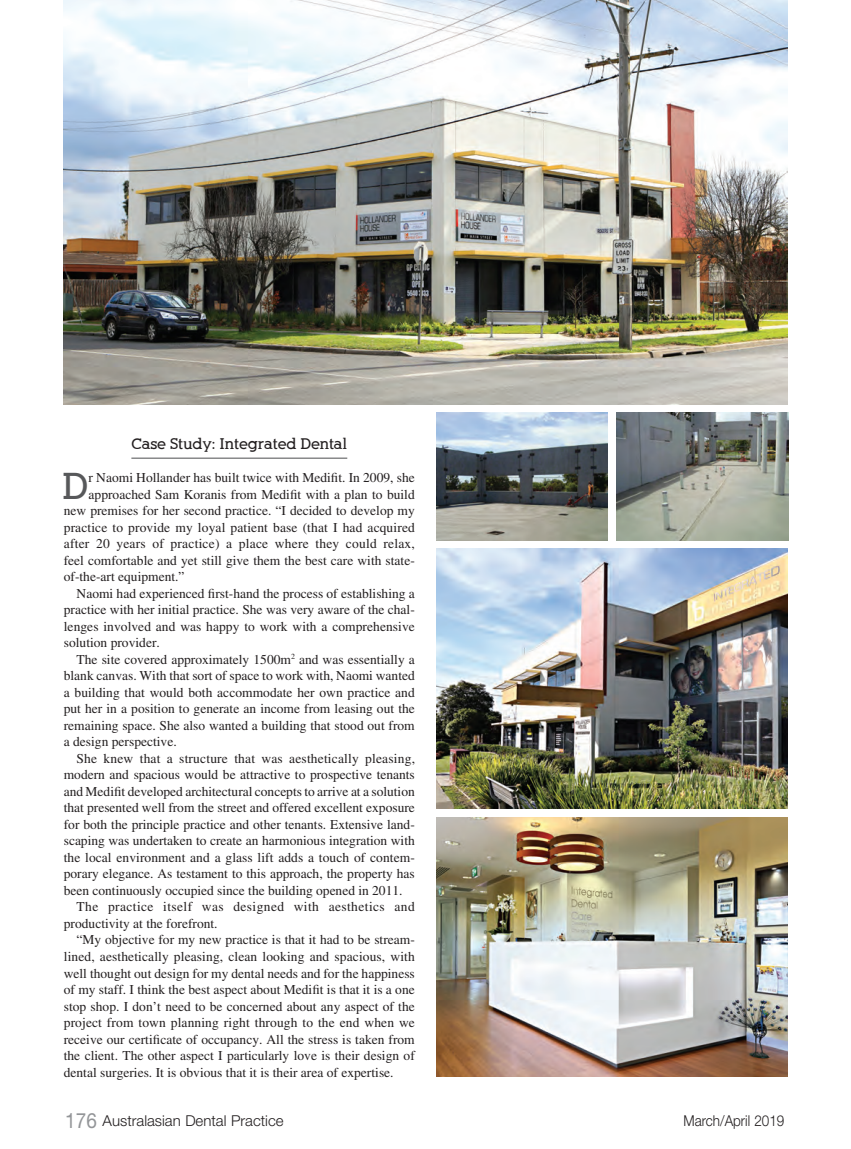
<style>
.page{position:relative;width:851px;height:1149px;background:#fff}
.page>*{position:absolute;margin:0;border:0;box-sizing:border-box;transform-origin:0 0}
.t1{font:700 36.6px "Alexandria FLF";color:#57585a}
.t2{font:300 15px "Helvetica Neue";color:#231f20}
.t3{font:700 15px "Alexandria FLF";color:#231f20}
.t4{font:300 15px "Helvetica Neue";color:#231f20;scale:.9 1}
.t5{font:13.5px "Times";color:#231f20}
.t6{font:13.5px "Times";letter-spacing:.03em;color:#231f20}
.s1{font-weight:400;font-size:21px;color:#939598}
</style>
<div class="page">
<hr style="left:131px;top:457px;width:216px;height:1px;background:#57585a">
<img style="left:64px;top:0;width:723px;height:404px">
<img style="left:436px;top:549px;width:351px;height:259px">
<img style="left:436px;top:817px;width:351px;height:259px">
<img style="left:436px;top:412px;width:171px;height:128px">
<img style="left:617px;top:412px;width:171px;height:128px">
<p class="t3" style="left:131px;top:436px;width:217px">Case Study: Integrated Dental</p>
<h1 class="t1" style="left:62px;top:466px;width:28px">D</h1>
<p class="t5" style="left:89px;top:472px;width:327px">r Naomi Hollander has built twice with Medifit. In 2009, she</p>
<p class="t5" style="left:89px;top:489px;width:327px">approached Sam Koranis from Medifit with a plan to build</p>
<p class="t5" style="left:64px;top:505px;width:352px">new premises for her second practice. “I decided to develop my</p>
<p class="t5" style="left:64px;top:522px;width:352px">practice to provide my loyal patient base (that I had acquired</p>
<p class="t5" style="left:64px;top:538px;width:352px">after 20 years of practice) a place where they could relax,</p>
<p class="t5" style="left:64px;top:555px;width:352px">feel comfortable and yet still give them the best care with state-</p>
<p class="t5" style="left:64px;top:571px;width:122px">of-the-art equipment.”</p>
<p class="t5" style="left:77px;top:588px;width:340px">Naomi had experienced first-hand the process of establishing a</p>
<p class="t5" style="left:64px;top:604px;width:352px">practice with her initial practice. She was very aware of the chal-</p>
<p class="t5" style="left:64px;top:621px;width:352px">lenges involved and was happy to work with a comprehensive</p>
<p class="t5" style="left:64px;top:637px;width:97px">solution provider.</p>
<p class="t5" style="left:77px;top:654px;width:340px">The site covered approximately 1500m<sup>2</sup> and was essentially a</p>
<p class="t5" style="left:64px;top:670px;width:352px">blank canvas. With that sort of space to work with, Naomi wanted</p>
<p class="t5" style="left:64px;top:687px;width:352px">a building that would both accommodate her own practice and</p>
<p class="t5" style="left:64px;top:703px;width:352px">put her in a position to generate an income from leasing out the</p>
<p class="t5" style="left:64px;top:720px;width:352px">remaining space. She also wanted a building that stood out from</p>
<p class="t5" style="left:64px;top:736px;width:114px">a design perspective.</p>
<p class="t5" style="left:77px;top:753px;width:340px">She knew that a structure that was aesthetically pleasing,</p>
<p class="t5" style="left:64px;top:769px;width:352px">modern and spacious would be attractive to prospective tenants</p>
<p class="t5" style="left:64px;top:786px;width:352px">and Medifit developed architectural concepts to arrive at a solution</p>
<p class="t5" style="left:64px;top:802px;width:352px">that presented well from the street and offered excellent exposure</p>
<p class="t5" style="left:64px;top:819px;width:352px">for both the principle practice and other tenants. Extensive land-</p>
<p class="t5" style="left:64px;top:835px;width:352px">scaping was undertaken to create an harmonious integration with</p>
<p class="t5" style="left:64px;top:852px;width:352px">the local environment and a glass lift adds a touch of contem-</p>
<p class="t5" style="left:64px;top:868px;width:352px">porary elegance. As testament to this approach, the property has</p>
<p class="t5" style="left:64px;top:885px;width:340px">been continuously occupied since the building opened in 2011.</p>
<p class="t6" style="left:77px;top:901px;width:339px">The practice itself was designed with aesthetics and</p>
<p class="t5" style="left:64px;top:918px;width:155px">productivity at the forefront.</p>
<p class="t5" style="left:77px;top:934px;width:340px">“My objective for my new practice is that it had to be stream-</p>
<p class="t5" style="left:64px;top:951px;width:352px">lined, aesthetically pleasing, clean looking and spacious, with</p>
<p class="t5" style="left:64px;top:967px;width:352px">well thought out design for my dental needs and for the happiness</p>
<p class="t5" style="left:64px;top:984px;width:352px">of my staff. I think the best aspect about Medifit is that it is a one</p>
<p class="t5" style="left:64px;top:1000px;width:352px">stop shop. I don’t need to be concerned about any aspect of the</p>
<p class="t5" style="left:64px;top:1017px;width:352px">project from town planning right through to the end when we</p>
<p class="t5" style="left:64px;top:1033px;width:352px">receive our certificate of occupancy. All the stress is taken from</p>
<p class="t5" style="left:64px;top:1050px;width:352px">the client. The other aspect I particularly love is their design of</p>
<p class="t5" style="left:64px;top:1066px;width:331px">dental surgeries. It is obvious that it is their area of expertise.</p>
<p class="t2" style="left:65px;top:1115px;width:220px"><span class="s1">176</span> Australasian Dental Practice</p>
<p class="t4" style="left:683px;top:1115px;width:114px">March/April 2019</p>
</div>
